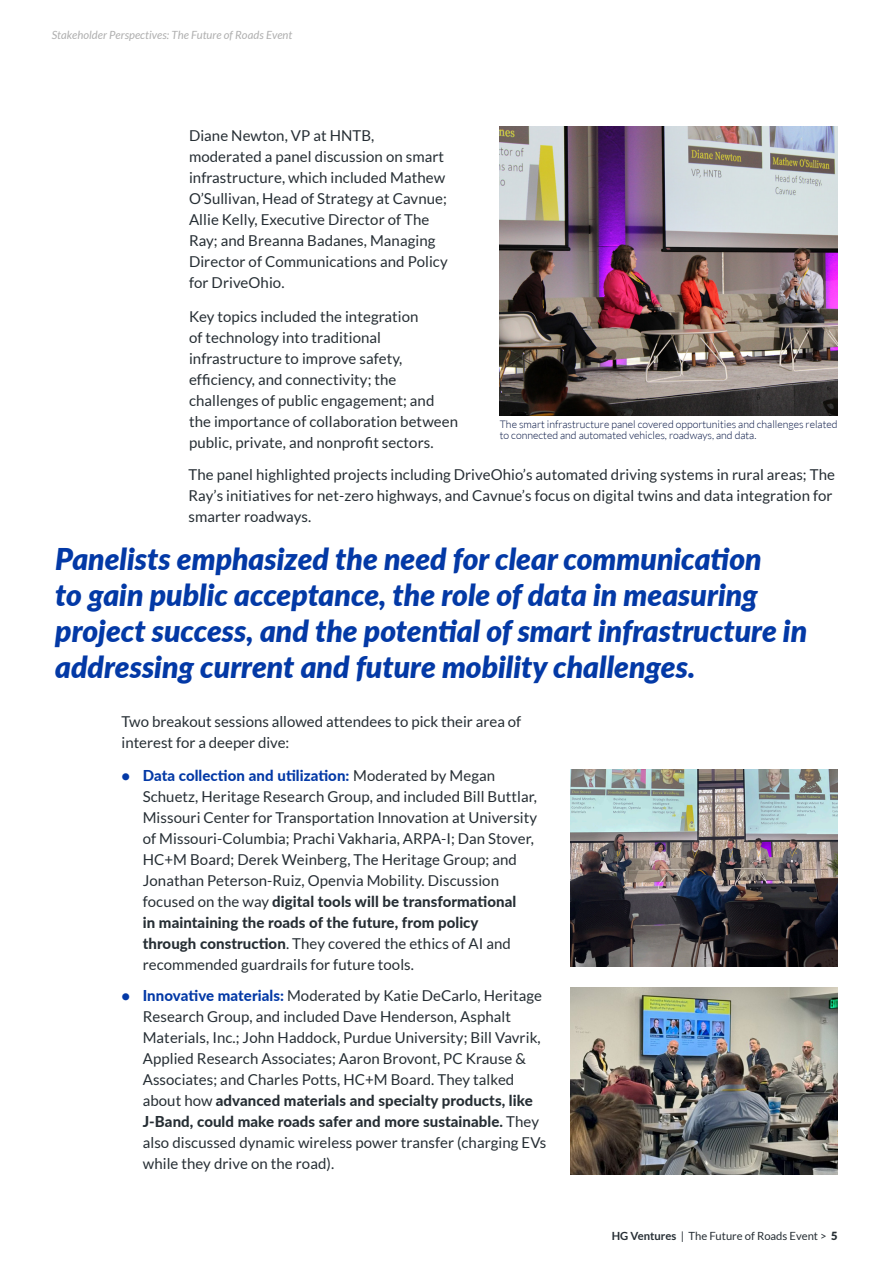
<style>
.page{position:relative;width:893px;height:1263px;background:#fff}
.page>*{position:absolute;margin:0;border:0;box-sizing:border-box;transform-origin:0 0}
.t1{font:italic 900 30px/36px "Lato";color:#0339a6}
.t2{font:15px/21px "Lato";letter-spacing:.005em;color:#262e34}
.t3{font:italic 11.25px "Lato";letter-spacing:.005em;color:#afafaf}
.t4{font:11.25px "Lato";color:#262e34}
.t5{font:300 10.5px/11.2px "Lato";color:#011140}
.s1{font-weight:800;color:#0339a6}
.s2{font-weight:800}
.s3{font-weight:700}
.s4{font-weight:900}
</style>
<div class="page">
<img style="left:500px;top:127px;width:338px;height:289px">
<img style="left:571px;top:988px;width:267px;height:186px">
<img style="left:571px;top:770px;width:267px;height:197px">
<p class="t3" style="left:52px;top:28px;width:242px">Stakeholder Perspectives: The Future of Roads Event</p>
<p class="t2" style="left:189px;top:125px;width:260px">Diane Newton, VP at HNTB, moderated a panel discussion on smart infrastructure, which included Mathew O’Sullivan, Head of Strategy at Cavnue; Allie Kelly, Executive Director of The Ray; and Breanna Badanes, Managing Director of Communications and Policy for DriveOhio.</p>
<p class="t2" style="left:189px;top:306px;width:271px">Key topics included the integration<br>of technology into traditional infrastructure to improve safety, efficiency, and connectivity; the challenges of public engagement; and the importance of collaboration between public, private, and nonprofit sectors.</p>
<p class="t5" style="left:500px;top:419px;width:339px">The smart infrastructure panel covered opportunities and challenges related to connected and automated vehicles, roadways, and data.</p>
<p class="t2" style="left:189px;top:464px;width:648px">The panel highlighted projects including DriveOhio’s automated driving systems in rural areas; The<br>Ray’s initiatives for net-zero highways, and Cavnue’s focus on digital twins and data integration for smarter roadways.</p>
<p class="t1" style="left:55px;top:540px;width:753px">Panelists emphasized the need for clear communication<br>to gain public acceptance, the role of data in measuring project success, and the potential of smart infrastructure in addressing current and future mobility challenges.</p>
<p class="t2" style="left:122px;top:710px;width:401px">Two breakout sessions allowed attendees to pick their area of interest for a deeper dive:</p>
<p class="t2" style="left:143px;top:765px;width:396px;text-indent:-21px"><span class="s1">• Data collection and utilization:</span> Moderated by Megan Schuetz, Heritage Research Group, and included Bill Buttlar, Missouri Center for Transportation Innovation at University of Missouri-Columbia; Prachi Vakharia, ARPA-I; Dan Stover, HC+M Board; Derek Weinberg, The Heritage Group; and Jonathan Peterson-Ruiz, Openvia Mobility. Discussion focused on the way <span class="s2">digital tools will be transformational<br>in maintaining the roads of the future, from policy<br>through construction</span>. They covered the ethics of AI and recommended guardrails for future tools.</p>
<p class="t2" style="left:143px;top:985px;width:405px;text-indent:-21px"><span class="s1">• Innovative materials:</span> Moderated by Katie DeCarlo, Heritage Research Group, and included Dave Henderson, Asphalt Materials, Inc.; John Haddock, Purdue University; Bill Vavrik, Applied Research Associates; Aaron Brovont, PC Krause &amp; Associates; and Charles Potts, HC+M Board. They talked about how <span class="s2">advanced materials and specialty products, like J-Band, could make roads safer and more sustainable.</span> They also discussed dynamic wireless power transfer (charging EVs while they drive on the road).</p>
<p class="t4" style="left:612px;top:1230px;width:227px"><span class="s3">HG Ventures</span> | The Future of Roads Event &gt; <span class="s4">5</span></p>
</div>
